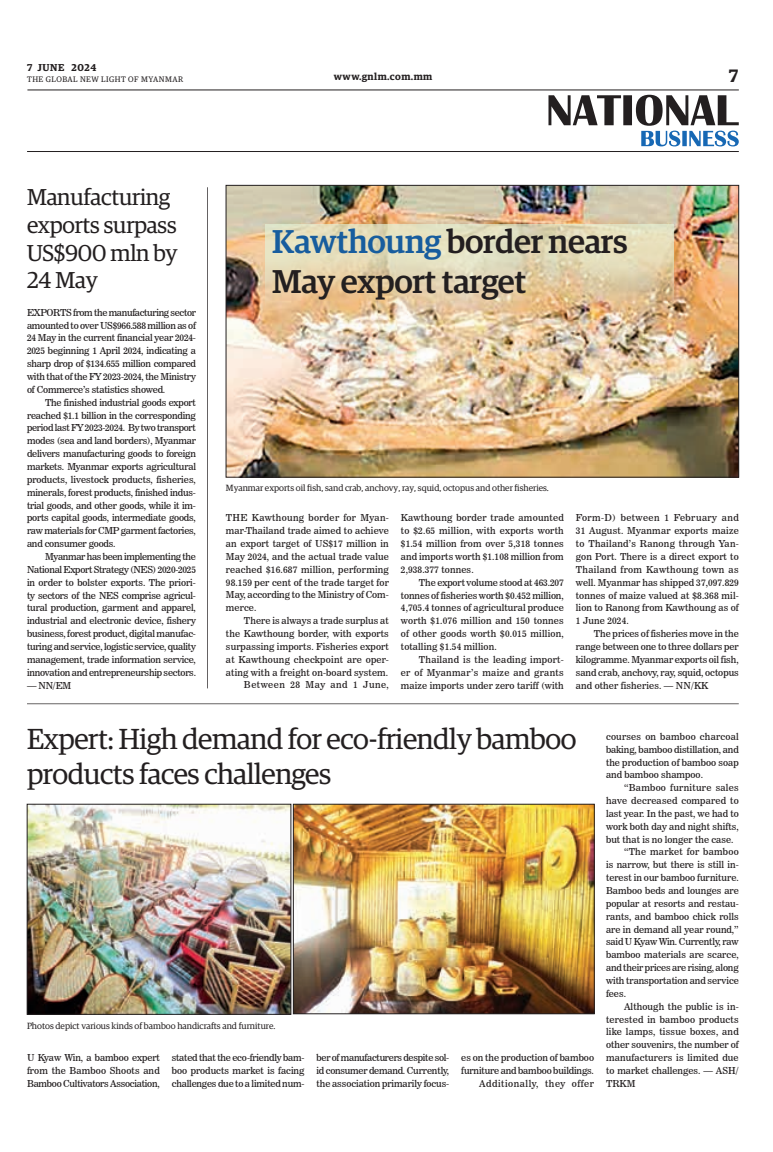
<style>
.page{position:relative;width:773px;height:1152px;background:#fff}
.page>*{position:absolute;margin:0;border:0;box-sizing:border-box;transform-origin:0 0}
._2_Clm_Head{font:500 33px/39.6px "Guardian Egyp";letter-spacing:-.01em;color:#231f20}
._2_Clm_Head-2{font:29px/34.8px "Guardian Egyp";letter-spacing:-.015em;color:#231f20}
._2_Clm_Head-3{font:23px/27.6px "Guardian Egyp";letter-spacing:-.01em;color:#231f20}
.t1{font:600 18px "Guardian Egyp";color:#231f20}
.t2{font:600 10px "Guardian Egyp";letter-spacing:.05em;color:#231f20}
._2nd_Body{font:9.5px/12.9px "News 706 BT Roman C";letter-spacing:.005em;color:#231f20;text-align:justify}
.Normal_Para{font:9.5px/12.9px "News 706 BT Roman C";letter-spacing:-.01em;color:#231f20;text-align:justify}
._2nd_Body-2{font:9.5px "News 706 BT Roman C";letter-spacing:.055em;color:#231f20}
._2nd_Body-3{font:9.5px "News 706 BT Roman C";letter-spacing:.045em;color:#231f20}
.t3{font:9px "Guardian Egyp";color:#231f20}
.t4{font:8px "Guardian Egyp";letter-spacing:.06em;color:#231f20}
.s1{color:#175d9e}
</style>
<div class="page">
<hr style="left:27px;top:89px;width:711px;height:1px;background:#231f20">
<hr style="left:27px;top:151px;width:711px;height:1px;background:#231f20">
<svg style="left:548px;top:95px;width:190px;height:51px"></svg>
<img style="left:228px;top:187px;width:508px;height:288px">
<div style="left:226px;top:185px;width:512px;height:292px;border:1px solid #231f20"></div>
<svg style="left:264px;top:225px;width:409px;height:107px;background:#e1cfaa"></svg>
<img style="left:29px;top:806px;width:260px;height:206px">
<div style="left:27px;top:804px;width:264px;height:210px;border:1px solid #231f20"></div>
<img style="left:295px;top:806px;width:297px;height:206px">
<div style="left:293px;top:804px;width:301px;height:210px;border:1px solid #231f20"></div>
<hr style="left:27px;top:704px;width:711px;height:1px;background:#231f20">
<hr style="left:207px;top:187px;width:1px;height:501px;background:#231f20">
<p class="t2" style="left:27px;top:60px;width:71px">7 JUNE 2024</p>
<p class="t4" style="left:27px;top:74px;width:158px">THE GLOBAL NEW LIGHT OF MYANMAR</p>
<p class="t2" style="left:334px;top:69px;width:100px">www.gnlm.com.mm</p>
<h3 class="t1" style="left:729px;top:63px;width:11px">7</h3>
<p class="_2_Clm_Head-3" style="left:27px;top:182px;width:152px">Manufacturing exports surpass<br>US$900 mln by<br>24 May</p>
<p class="Normal_Para" style="left:27px;top:306px;width:170px">EXPORTS from the manufacturing sector amounted to over US$966.588 million as of 24 May in the current financial year 2024- 2025 beginning 1 April 2024, indicating a sharp drop of $134.655 million compared with that of the FY 2023-2024, the Ministry of Commerce’s statistics showed.</p>
<p class="_2nd_Body" style="left:27px;top:396px;width:170px;text-indent:18px">The finished industrial goods export reached $1.1 billion in the corresponding period last FY 2023-2024. By two transport modes (sea and land borders), Myanmar delivers manufacturing goods to foreign markets. Myanmar exports agricultural products, livestock products, fisheries, minerals, forest products, finished indus&shy;trial goods, and other goods, while it im&shy;ports capital goods, intermediate goods, raw materials for CMP garment factories, and consumer goods.</p>
<p class="_2nd_Body" style="left:27px;top:550px;width:170px;text-indent:18px">Myanmar has been implementing the National Export Strategy (NES) 2020-2025 in order to bolster exports. The priori&shy;ty sectors of the NES comprise agricul&shy;tural production, garment and apparel, industrial and electronic device, fishery business, forest product, digital manufac&shy;turing and service, logistic service, quality management, trade information service, innovation and entrepreneurship sectors.</p>
<p class="_2nd_Body" style="left:27px;top:679px;width:46px">— NN/EM</p>
<p class="_2_Clm_Head-2" style="left:27px;top:720px;width:551px">Expert: High demand for eco-friendly bamboo products faces challenges</p>
<p class="_2_Clm_Head" style="left:272px;top:219px;width:357px"><span class="s1">Kawthoung</span> border nears<br>May export target</p>
<p class="t3" style="left:226px;top:482px;width:324px">Myanmar exports oil fish, sand crab, anchovy, ray, squid, octopus and other fisheries.</p>
<p class="Normal_Para" style="left:226px;top:511px;width:164px">THE Kawthoung border for Myan&shy;mar-Thailand trade aimed to achieve an export target of US$17 million in May 2024, and the actual trade value reached $16.687 million, performing 98.159 per cent of the trade target for May, according to the Ministry of Com&shy;merce.</p>
<p class="_2nd_Body" style="left:226px;top:614px;width:164px;text-indent:18px">There is always a trade surplus at the Kawthoung border, with exports surpassing imports. Fisheries export at Kawthoung checkpoint are oper&shy;ating with a freight on-board system.</p>
<p class="_2nd_Body-3" style="left:244px;top:679px;width:146px">Between 28 May and 1 June,</p>
<p class="_2nd_Body" style="left:401px;top:512px;width:164px">Kawthoung border trade amounted to $2.65 million, with exports worth $1.54 million from over 5,318 tonnes and imports worth $1.108 million from 2,938.377 tonnes.</p>
<p class="_2nd_Body" style="left:401px;top:576px;width:164px;text-indent:18px">The export volume stood at 463.207 tonnes of fisheries worth $0.452 million, 4,705.4 tonnes of agricultural produce worth $1.076 million and 150 tonnes of other goods worth $0.015 million, totalling $1.54 million.</p>
<p class="_2nd_Body" style="left:401px;top:653px;width:164px;text-indent:18px">Thailand is the leading import&shy;er of Myanmar’s maize and grants maize imports under zero tariff (with</p>
<p class="_2nd_Body" style="left:576px;top:512px;width:164px">Form-D) between 1 February and 31 August. Myanmar exports maize to Thailand’s Ranong through Yan&shy;gon Port. There is a direct export to Thailand from Kawthoung town as well. Myanmar has shipped 37,097.829 tonnes of maize valued at $8.368 mil&shy;lion to Ranong from Kawthoung as of 1 June 2024.</p>
<p class="_2nd_Body" style="left:576px;top:627px;width:164px;text-indent:18px">The prices of fisheries move in the range between one to three dollars per kilogramme. Myanmar exports oil fish, sand crab, anchovy, ray, squid, octopus and other fisheries. — NN/KK</p>
<p class="_2nd_Body" style="left:606px;top:730px;width:134px">courses on bamboo charcoal baking, bamboo distillation, and the production of bamboo soap and bamboo shampoo.</p>
<p class="_2nd_Body" style="left:606px;top:781px;width:134px;text-indent:18px">“Bamboo furniture sales have decreased compared to last year. In the past, we had to work both day and night shifts, but that is no longer the case.</p>
<p class="_2nd_Body" style="left:606px;top:846px;width:134px;text-indent:18px">“The market for bamboo is narrow, but there is still in&shy;terest in our bamboo furniture.<br>Bamboo beds and lounges are popular at resorts and restau&shy;rants, and bamboo chick rolls are in demand all year round,” said U Kyaw Win. Currently, raw bamboo materials are scarce, and their prices are rising, along with transportation and service fees.</p>
<p class="_2nd_Body" style="left:606px;top:1000px;width:134px;text-indent:18px">Although the public is in&shy;terested in bamboo products like lamps, tissue boxes, and other souvenirs, the number of manufacturers is limited due to market challenges. — ASH/ TRKM</p>
<p class="t3" style="left:27px;top:1019px;width:250px">Photos depict various kinds of bamboo handicrafts and furniture.</p>
<p class="Normal_Para" style="left:27px;top:1051px;width:134px">U Kyaw Win, a bamboo expert from the Bamboo Shoots and Bamboo Cultivators Association,</p>
<p class="Normal_Para" style="left:172px;top:1051px;width:134px">stated that the eco-friendly bam&shy;boo products market is facing challenges due to a limited num-</p>
<p class="Normal_Para" style="left:316px;top:1051px;width:134px">ber of manufacturers despite sol&shy;id consumer demand. Currently, the association primarily focus-</p>
<p class="Normal_Para" style="left:461px;top:1051px;width:134px">es on the production of bamboo furniture and bamboo buildings.</p>
<p class="_2nd_Body-2" style="left:479px;top:1078px;width:116px">Additionally, they offer</p>
</div>
